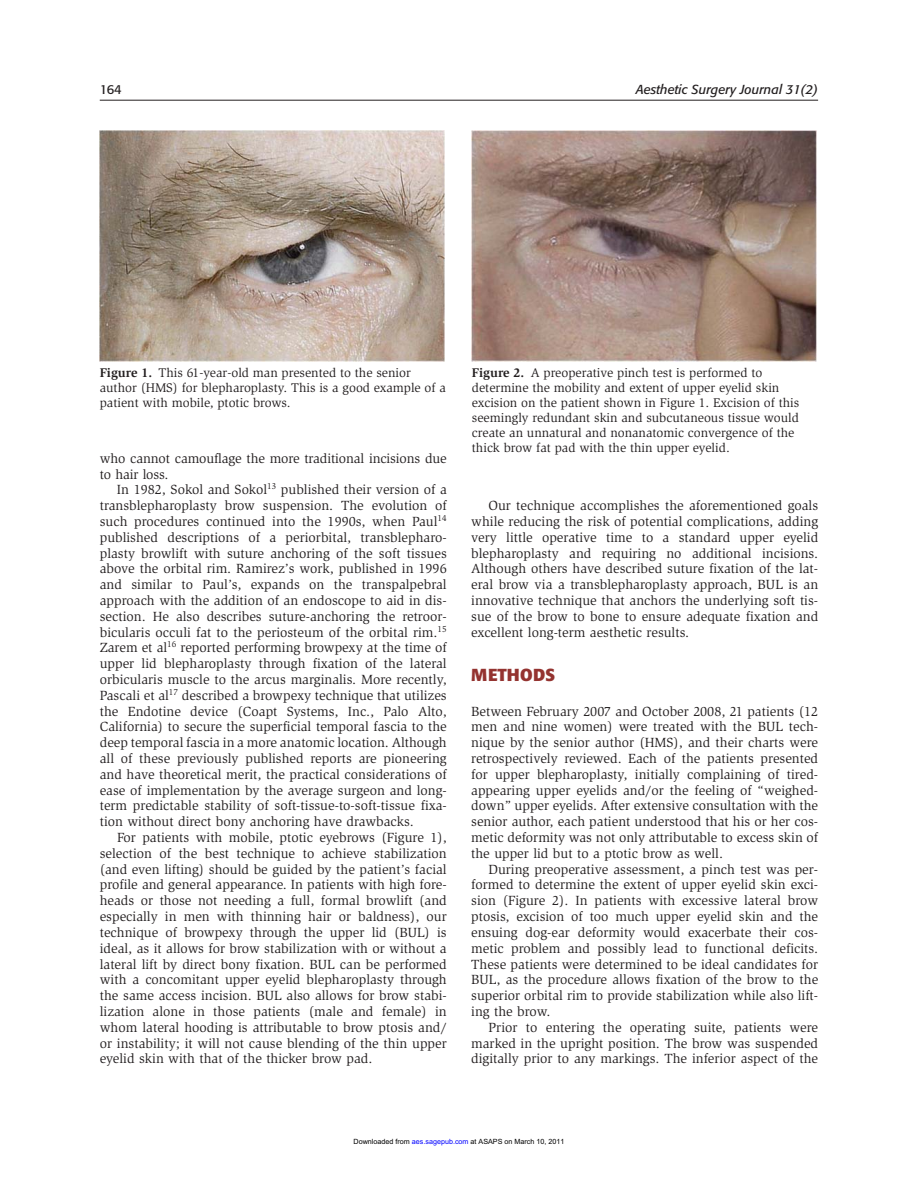
<style>
.page{position:relative;width:918px;height:1188px;background:#fff}
.page>*{position:absolute;margin:0;border:0;box-sizing:border-box;transform-origin:0 0}
.t1{font:700 17.25px "Formata";letter-spacing:.01em;color:#943330}
.t2{font:13.65px/15.8px "Slimbach";color:#231f20;text-align:justify}
.t3{font:12.9px/15.1px "Slimbach";color:#231f20}
.t4{font:italic 12.9px "Formata";color:#231f20}
.t5{font:12.9px "Formata";color:#231f20}
.t6{font:7.2px "Arial";color:#000}
.s1{font-weight:700}
.s2{color:#00f}
</style>
<div class="page">
<hr style="left:100px;top:100px;width:718px;height:1px;background:#231f20">
<img style="left:100px;top:131px;width:345px;height:231px">
<img style="left:472px;top:131px;width:345px;height:231px">
<p class="t5" style="left:100px;top:84px;width:24px">164</p>
<p class="t4" style="left:636px;top:84px;width:183px">Aesthetic Surgery Journal 31(2)</p>
<p class="t3" style="left:100px;top:366px;width:348px"><span class="s1">Figure 1.</span> This 61-year-old man presented to the senior author (HMS) for blepharoplasty. This is a good example of a patient with mobile, ptotic brows.</p>
<p class="t3" style="left:472px;top:366px;width:329px"><span class="s1">Figure 2.</span> A preoperative pinch test is performed to determine the mobility and extent of upper eyelid skin excision on the patient shown in Figure 1. Excision of this seemingly redundant skin and subcutaneous tissue would create an unnatural and nonanatomic convergence of the thick brow fat pad with the thin upper eyelid.</p>
<p class="t2" style="left:100px;top:451px;width:348px">who cannot camouflage the more traditional incisions due to hair loss.</p>
<p class="t2" style="left:100px;top:483px;width:349px;text-indent:17px">In 1982, Sokol and Sokol<sup>13</sup> published their version of a transblepharoplasty brow suspension. The evolution of such procedures continued into the 1990s, when Paul<sup>14 </sup>published descriptions of a periorbital, transblepharo&shy;plasty browlift with suture anchoring of the soft tissues above the orbital rim. Ramirez’s work, published in 1996 and similar to Paul’s, expands on the transpalpebral approach with the addition of an endoscope to aid in dis&shy;section. He also describes suture-anchoring the retroor&shy;bicularis occuli fat to the periosteum of the orbital rim.<sup>15<br></sup>Zarem et al<sup>16</sup> reported performing browpexy at the time of upper lid blepharoplasty through fixation of the lateral orbicularis muscle to the arcus marginalis. More recently, Pascali et al<sup>17</sup> described a browpexy technique that utilizes the Endotine device (Coapt Systems, Inc., Palo Alto, California) to secure the superficial temporal fascia to the deep temporal fascia in a more anatomic location. Although all of these previously published reports are pioneering and have theoretical merit, the practical considerations of ease of implementation by the average surgeon and long&shy;term predictable stability of soft-tissue-to-soft-tissue fixa&shy;tion without direct bony anchoring have drawbacks.</p>
<p class="t2" style="left:100px;top:831px;width:349px;text-indent:17px">For patients with mobile, ptotic eyebrows (Figure 1), selection of the best technique to achieve stabilization (and even lifting) should be guided by the patient’s facial profile and general appearance. In patients with high fore&shy;heads or those not needing a full, formal browlift (and especially in men with thinning hair or baldness), our technique of browpexy through the upper lid (BUL) is ideal, as it allows for brow stabilization with or without a lateral lift by direct bony fixation. BUL can be performed with a concomitant upper eyelid blepharoplasty through the same access incision. BUL also allows for brow stabi&shy;lization alone in those patients (male and female) in whom lateral hooding is attributable to brow ptosis and/ or instability; it will not cause blending of the thin upper eyelid skin with that of the thicker brow pad.</p>
<p class="t2" style="left:471px;top:499px;width:349px;text-indent:17px">Our technique accomplishes the aforementioned goals while reducing the risk of potential complications, adding very little operative time to a standard upper eyelid blepharoplasty and requiring no additional incisions.<br>Although others have described suture fixation of the lat&shy;eral brow via a transblepharoplasty approach, BUL is an innovative technique that anchors the underlying soft tis&shy;sue of the brow to bone to ensure adequate fixation and excellent long-term aesthetic results.</p>
<p class="t1" style="left:471px;top:667px;width:86px">METHODS</p>
<p class="t2" style="left:471px;top:704px;width:349px">Between February 2007 and October 2008, 21 patients (12 men and nine women) were treated with the BUL tech&shy;nique by the senior author (HMS), and their charts were retrospectively reviewed. Each of the patients presented for upper blepharoplasty, initially complaining of tired&shy;appearing upper eyelids and/or the feeling of “weighed&shy;down” upper eyelids. After extensive consultation with the senior author, each patient understood that his or her cos&shy;metic deformity was not only attributable to excess skin of the upper lid but to a ptotic brow as well.</p>
<p class="t2" style="left:471px;top:862px;width:349px;text-indent:17px">During preoperative assessment, a pinch test was per&shy;formed to determine the extent of upper eyelid skin exci&shy;sion (Figure 2). In patients with excessive lateral brow ptosis, excision of too much upper eyelid skin and the ensuing dog-ear deformity would exacerbate their cos&shy;metic problem and possibly lead to functional deficits.<br>These patients were determined to be ideal candidates for BUL, as the procedure allows fixation of the brow to the superior orbital rim to provide stabilization while also lift&shy;ing the brow.</p>
<p class="t2" style="left:471px;top:1020px;width:349px;text-indent:17px">Prior to entering the operating suite, patients were marked in the upright position. The brow was suspended digitally prior to any markings. The inferior aspect of the</p>
<p class="t6" style="left:354px;top:1138px;width:212px">Downloaded from <span class="s2">aes.sagepub.com</span> at ASAPS on March 10, 2011</p>
</div>
